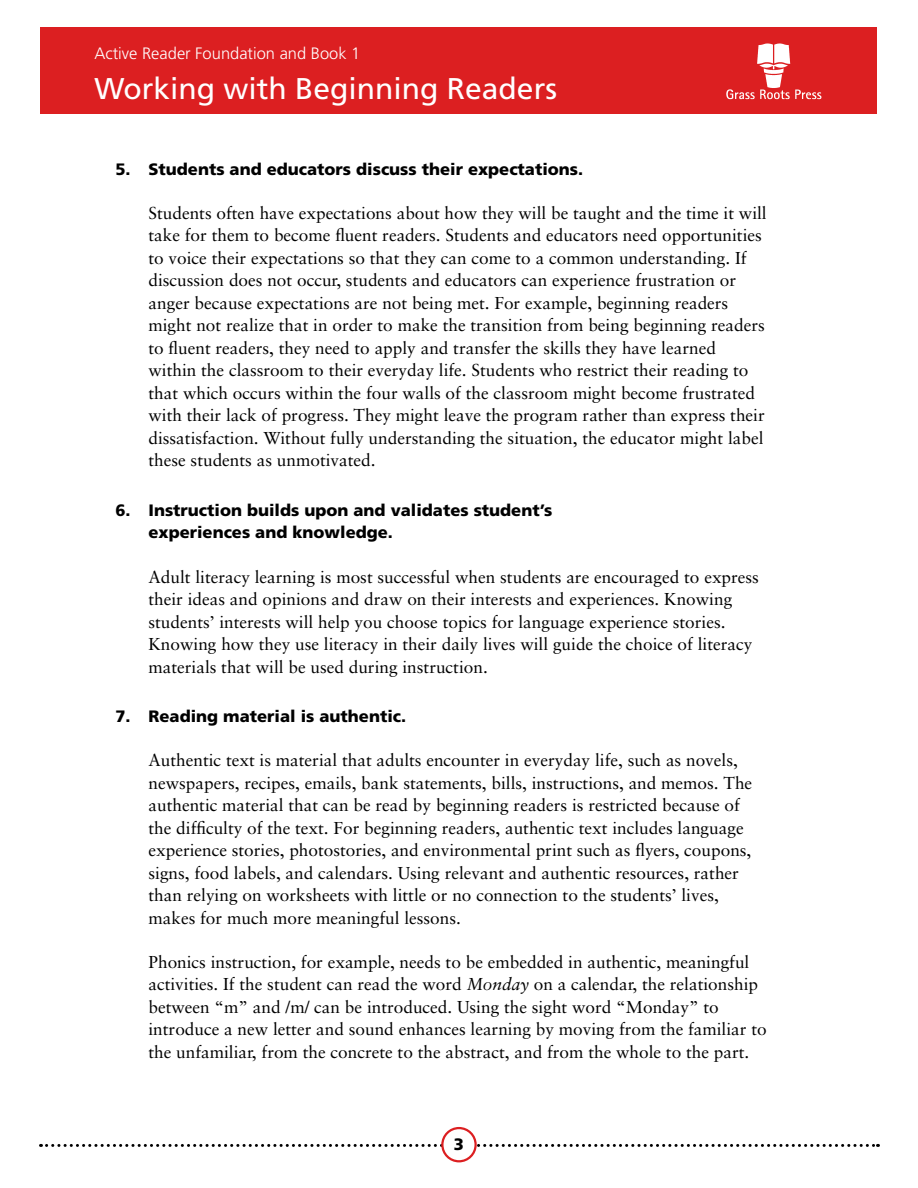
<style>
.page{position:relative;width:918px;height:1188px;background:#fff}
.page>*{position:absolute;margin:0;border:0;box-sizing:border-box;transform-origin:0 0}
.t1{font:30px "Frutiger";color:#fff}
.t2{font:17.25px/22.5px "Sabon";color:#000}
.t3{font:900 16.5px/22.5px "Frutiger";color:#000}
.t4{font:300 16.5px "Frutiger";color:#fff}
.s1{font-style:italic}
</style>
<div class="page">
<svg style="left:47px;top:1144px;width:832px;height:3px"></svg>
<div style="left:442px;top:1128px;width:34px;height:33px;background:#fff;border-radius:50%"></div>
<div style="left:441px;top:1127px;width:36px;height:35px;border:2px solid #dc1f21;border-radius:50%"></div>
<div style="left:40px;top:27px;width:838px;height:86px;background:#dc1f21"></div>
<svg style="left:726px;top:44px;width:95px;height:55px"></svg>
<p class="t4" style="left:94px;top:44px;width:267px">Active Reader Foundation and Book 1</p>
<h1 class="t1" style="left:94px;top:71px;width:464px">Working with Beginning Readers</h1>
<p class="t3" style="left:115px;top:158px;width:469px">5. Students and educators discuss their expectations.</p>
<p class="t2" style="left:148px;top:202px;width:620px">Students often have expectations about how they will be taught and the time it will take for them to become fluent readers. Students and educators need opportunities to voice their expectations so that they can come to a common understanding. If discussion does not occur, students and educators can experience frustration or anger because expectations are not being met. For example, beginning readers might not realize that in order to make the transition from being beginning readers to fluent readers, they need to apply and transfer the skills they have learned within the classroom to their everyday life. Students who restrict their reading to that which occurs within the four walls of the classroom might become frustrated with their lack of progress. They might leave the program rather than express their dissatisfaction. Without fully understanding the situation, the educator might label these students as unmotivated.</p>
<p class="t3" style="left:149px;top:499px;width:405px;text-indent:-33px">6. Instruction builds upon and validates student’s experiences and knowledge.</p>
<p class="t2" style="left:148px;top:565px;width:612px">Adult literacy learning is most successful when students are encouraged to express their ideas and opinions and draw on their interests and experiences. Knowing students’ interests will help you choose topics for language experience stories.<br>Knowing how they use literacy in their daily lives will guide the choice of literacy materials that will be used during instruction.</p>
<p class="t3" style="left:115px;top:705px;width:292px">7. Reading material is authentic.</p>
<p class="t2" style="left:148px;top:749px;width:605px">Authentic text is material that adults encounter in everyday life, such as novels, newspapers, recipes, emails, bank statements, bills, instructions, and memos. The authentic material that can be read by beginning readers is restricted because of the difficulty of the text. For beginning readers, authentic text includes language experience stories, photostories, and environmental print such as flyers, coupons, signs, food labels, and calendars. Using relevant and authentic resources, rather than relying on worksheets with little or no connection to the students’ lives, makes for much more meaningful lessons.</p>
<p class="t2" style="left:148px;top:950px;width:620px">Phonics instruction, for example, needs to be embedded in authentic, meaningful activities. If the student can read the word <span class="s1">Monday</span> on a calendar, the relationship between “m” and /m/ can be introduced. Using the sight word “Monday” to introduce a new letter and sound enhances learning by moving from the familiar to the unfamiliar, from the concrete to the abstract, and from the whole to the part.</p>
<p class="t3" style="left:454px;top:1133px;width:12px">3</p>
</div>
